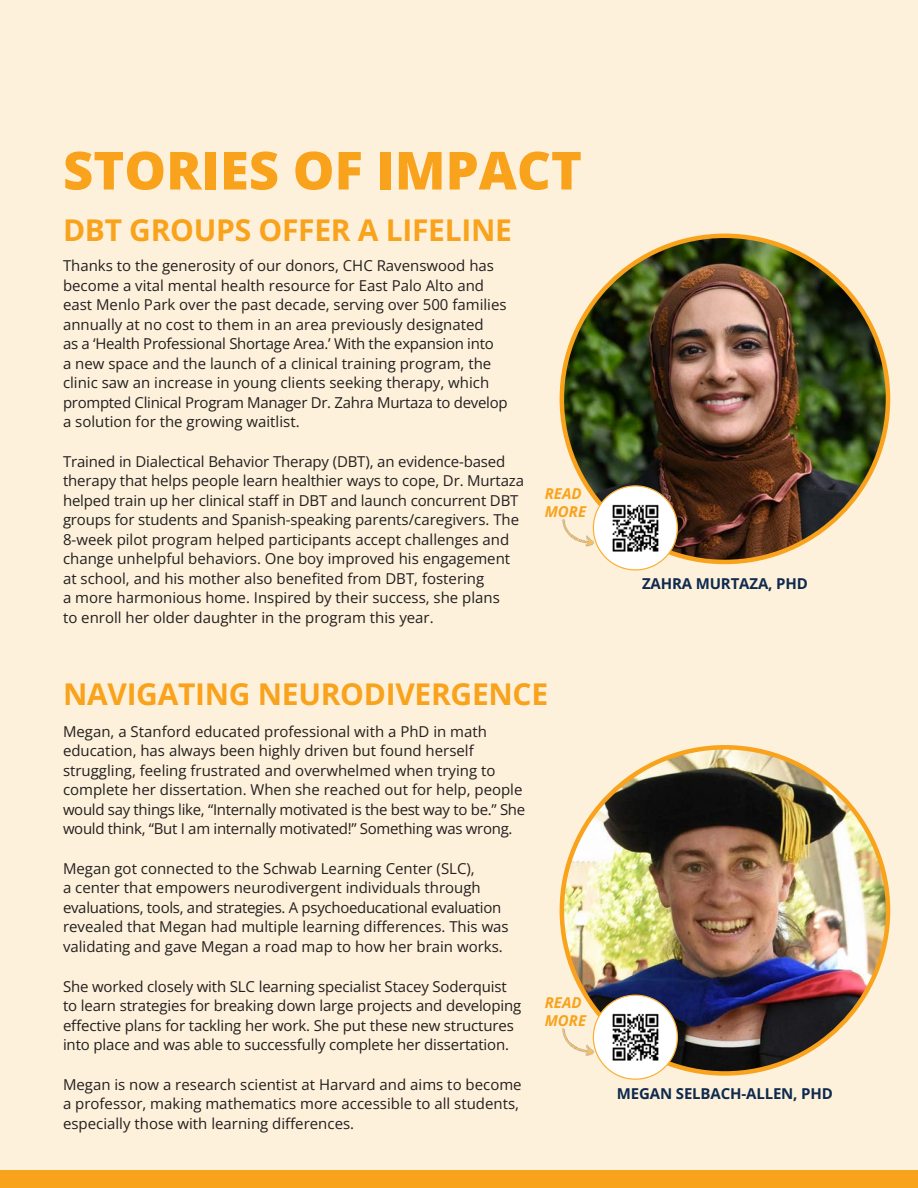
<style>
.page{position:relative;width:918px;height:1188px;background:#fef1db}
.page>*{position:absolute;margin:0;border:0;box-sizing:border-box;transform-origin:0 0}
.header2{font:800 52.5px "Open Sans";color:#f9a21c}
.t1{font:700 30px "Open Sans";letter-spacing:-.01em;color:#f9a21c}
.paragraph{font:15px/19.5px "Open Sans";color:#231f20}
.paragraph-2{font:700 15px "Open Sans";letter-spacing:-.01em;color:#0e2a4e}
.bullets{font:italic 700 15px/18px "Open Sans";color:#f9a21c}
</style>
<div class="page">
<hr style="left:47px;top:29px;width:3px;height:17px;background:#f9a21c">
<div style="left:0;top:1171px;width:918px;height:17px;background:#f9a21c"></div>
<img style="left:562px;top:236px;width:326px;height:326px;border-radius:163px">
<img style="left:562px;top:747px;width:326px;height:326px;border-radius:163px">
<div style="left:593px;top:486px;width:84px;height:84px;background:#fff;border-radius:50%"></div>
<img style="left:612px;top:504px;width:47px;height:48px">
<img style="left:561px;top:509px;width:42px;height:47px">
<div style="left:593px;top:995px;width:84px;height:84px;background:#fff;border-radius:50%"></div>
<img style="left:612px;top:1013px;width:47px;height:48px">
<img style="left:561px;top:1019px;width:42px;height:46px">
<p class="header2" style="left:63px;top:131px;width:520px">STORIES OF IMPACT</p>
<p class="t1" style="left:63px;top:208px;width:450px">DBT GROUPS OFFER A LIFELINE</p>
<p class="paragraph" style="left:63px;top:255px;width:446px">Thanks to the generosity of our donors, CHC Ravenswood has become a vital mental health resource for East Palo Alto and east Menlo Park over the past decade, serving over 500 families annually at no cost to them in an area previously designated<br>as a ‘Health Professional Shortage Area.’ With the expansion into<br>a new space and the launch of a clinical training program, the clinic saw an increase in young clients seeking therapy, which prompted Clinical Program Manager Dr. Zahra Murtaza to develop a solution for the growing waitlist.</p>
<p class="paragraph" style="left:63px;top:451px;width:463px">Trained in Dialectical Behavior Therapy (DBT), an evidence-based therapy that helps people learn healthier ways to cope, Dr. Murtaza helped train up her clinical staff in DBT and launch concurrent DBT groups for students and Spanish-speaking parents/caregivers. The 8-week pilot program helped participants accept challenges and change unhelpful behaviors. One boy improved his engagement at school, and his mother also benefited from DBT, fostering<br>a more harmonious home. Inspired by their success, she plans<br>to enroll her older daughter in the program this year.</p>
<p class="bullets" style="left:545px;top:484px;width:43px">READ<br>MORE</p>
<p class="t1" style="left:63px;top:673px;width:487px">NAVIGATING NEURODIVERGENCE</p>
<p class="paragraph" style="left:63px;top:721px;width:464px">Megan, a Stanford educated professional with a PhD in math education, has always been highly driven but found herself struggling, feeling frustrated and overwhelmed when trying to complete her dissertation. When she reached out for help, people would say things like, “Internally motivated is the best way to be.” She would think, “But I am internally motivated!” Something was wrong.</p>
<p class="paragraph" style="left:63px;top:858px;width:447px">Megan got connected to the Schwab Learning Center (SLC),<br>a center that empowers neurodivergent individuals through evaluations, tools, and strategies. A psychoeducational evaluation revealed that Megan had multiple learning differences. This was validating and gave Megan a road map to how her brain works.</p>
<p class="paragraph" style="left:63px;top:976px;width:460px">She worked closely with SLC learning specialist Stacey Soderquist to learn strategies for breaking down large projects and developing effective plans for tackling her work. She put these new structures into place and was able to successfully complete her dissertation.</p>
<p class="paragraph" style="left:63px;top:1074px;width:460px">Megan is now a research scientist at Harvard and aims to become a professor, making mathematics more accessible to all students, especially those with learning differences.</p>
<p class="bullets" style="left:545px;top:994px;width:43px">READ<br>MORE</p>
<p class="paragraph-2" style="left:642px;top:572px;width:167px">ZAHRA MURTAZA, PHD</p>
<p class="paragraph-2" style="left:617px;top:1083px;width:217px">MEGAN SELBACH-ALLEN, PHD</p>
</div>
